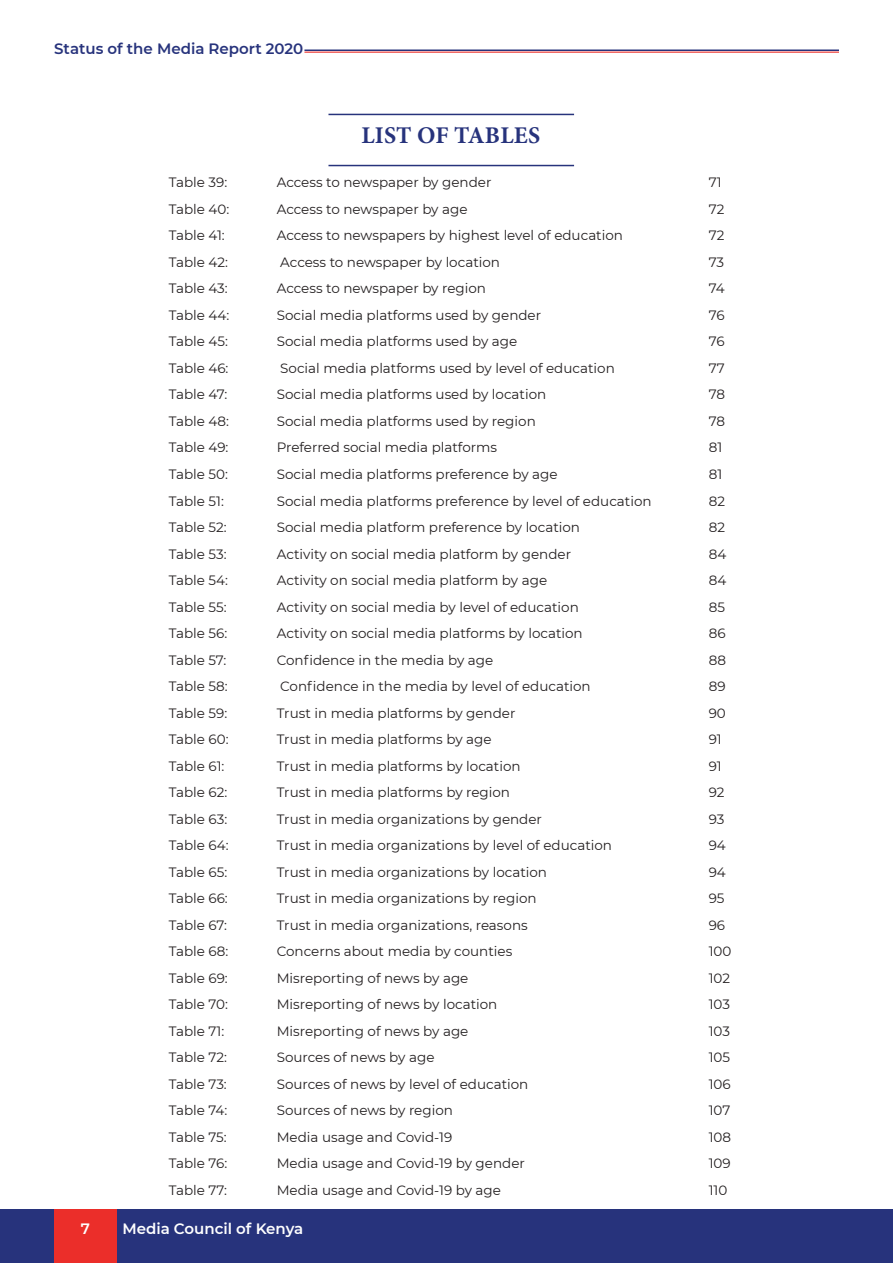
<style>
.page{position:relative;width:893px;height:1263px;background:#fff}
.page>*{position:absolute;margin:0;border:0;box-sizing:border-box;transform-origin:0 0}
.t1{font:700 24px "Minion Pro";letter-spacing:.01em;color:#27337c}
.t2{font:600 15px "Montserrat";color:#27337c}
.t3{font:600 15px "Montserrat";color:#fff}
.t4{font:13.5px "Montserrat";color:#231f20}
</style>
<div class="page">
<div style="left:0;top:1209px;width:893px;height:54px;background:#27337c"></div>
<div style="left:54px;top:1209px;width:63px;height:54px;background:#eb2e2a"></div>
<hr style="left:304px;top:50px;width:535px;height:1px;background:#27337c">
<hr style="left:304px;top:52px;width:535px;height:1px;background:#eb2e2a">
<hr style="left:328px;top:114px;width:246px;height:1px;background:#27337c">
<hr style="left:328px;top:165px;width:246px;height:1px;background:#27337c">
<p class="t2" style="left:54px;top:38px;width:251px">Status of the Media Report 2020</p>
<p class="t1" style="left:361px;top:118px;width:180px">LIST OF TABLES</p>
<p class="t4" style="left:169px;top:173px;width:60px">Table 39:</p>
<p class="t4" style="left:277px;top:173px;width:216px">Access to newspaper by gender</p>
<p class="t4" style="left:709px;top:173px;width:14px">71</p>
<p class="t4" style="left:169px;top:200px;width:62px">Table 40:</p>
<p class="t4" style="left:277px;top:200px;width:192px">Access to newspaper by age</p>
<p class="t4" style="left:709px;top:200px;width:17px">72</p>
<p class="t4" style="left:169px;top:226px;width:58px">Table 41:</p>
<p class="t4" style="left:277px;top:226px;width:348px">Access to newspapers by highest level of education</p>
<p class="t4" style="left:709px;top:226px;width:17px">72</p>
<p class="t4" style="left:169px;top:253px;width:61px">Table 42:</p>
<p class="t4" style="left:280px;top:253px;width:221px">Access to newspaper by location</p>
<p class="t4" style="left:709px;top:253px;width:17px">73</p>
<p class="t4" style="left:169px;top:279px;width:60px">Table 43:</p>
<p class="t4" style="left:277px;top:279px;width:211px">Access to newspaper by region</p>
<p class="t4" style="left:709px;top:279px;width:17px">74</p>
<p class="t4" style="left:169px;top:306px;width:62px">Table 44:</p>
<p class="t4" style="left:277px;top:306px;width:266px">Social media platforms used by gender</p>
<p class="t4" style="left:709px;top:306px;width:17px">76</p>
<p class="t4" style="left:169px;top:332px;width:61px">Table 45:</p>
<p class="t4" style="left:277px;top:332px;width:242px">Social media platforms used by age</p>
<p class="t4" style="left:709px;top:332px;width:17px">76</p>
<p class="t4" style="left:169px;top:359px;width:61px">Table 46:</p>
<p class="t4" style="left:280px;top:359px;width:336px">Social media platforms used by level of education</p>
<p class="t4" style="left:709px;top:359px;width:17px">77</p>
<p class="t4" style="left:169px;top:385px;width:60px">Table 47:</p>
<p class="t4" style="left:277px;top:385px;width:271px">Social media platforms used by location</p>
<p class="t4" style="left:709px;top:385px;width:18px">78</p>
<p class="t4" style="left:169px;top:412px;width:62px">Table 48:</p>
<p class="t4" style="left:277px;top:412px;width:261px">Social media platforms used by region</p>
<p class="t4" style="left:709px;top:412px;width:18px">78</p>
<p class="t4" style="left:169px;top:438px;width:61px">Table 49:</p>
<p class="t4" style="left:277px;top:438px;width:222px">Preferred social media platforms</p>
<p class="t4" style="left:709px;top:438px;width:15px">81</p>
<p class="t4" style="left:169px;top:465px;width:61px">Table 50:</p>
<p class="t4" style="left:277px;top:465px;width:282px">Social media platforms preference by age</p>
<p class="t4" style="left:709px;top:465px;width:15px">81</p>
<p class="t4" style="left:169px;top:491px;width:57px">Table 51:</p>
<p class="t4" style="left:277px;top:491px;width:376px">Social media platforms preference by level of education</p>
<p class="t4" style="left:709px;top:491px;width:18px">82</p>
<p class="t4" style="left:169px;top:518px;width:59px">Table 52:</p>
<p class="t4" style="left:277px;top:518px;width:305px">Social media platform preference by location</p>
<p class="t4" style="left:709px;top:518px;width:18px">82</p>
<p class="t4" style="left:169px;top:544px;width:59px">Table 53:</p>
<p class="t4" style="left:277px;top:544px;width:296px">Activity on social media platform by gender</p>
<p class="t4" style="left:709px;top:544px;width:19px">84</p>
<p class="t4" style="left:169px;top:571px;width:61px">Table 54:</p>
<p class="t4" style="left:277px;top:571px;width:272px">Activity on social media platform by age</p>
<p class="t4" style="left:709px;top:571px;width:19px">84</p>
<p class="t4" style="left:169px;top:597px;width:59px">Table 55:</p>
<p class="t4" style="left:277px;top:597px;width:304px">Activity on social media by level of education</p>
<p class="t4" style="left:709px;top:597px;width:18px">85</p>
<p class="t4" style="left:169px;top:624px;width:60px">Table 56:</p>
<p class="t4" style="left:277px;top:624px;width:308px">Activity on social media platforms by location</p>
<p class="t4" style="left:709px;top:624px;width:18px">86</p>
<p class="t4" style="left:169px;top:650px;width:59px">Table 57:</p>
<p class="t4" style="left:277px;top:650px;width:218px">Confidence in the media by age</p>
<p class="t4" style="left:709px;top:650px;width:19px">88</p>
<p class="t4" style="left:169px;top:677px;width:60px">Table 58:</p>
<p class="t4" style="left:280px;top:677px;width:312px">Confidence in the media by level of education</p>
<p class="t4" style="left:709px;top:677px;width:18px">89</p>
<p class="t4" style="left:169px;top:703px;width:60px">Table 59:</p>
<p class="t4" style="left:277px;top:703px;width:240px">Trust in media platforms by gender</p>
<p class="t4" style="left:709px;top:703px;width:19px">90</p>
<p class="t4" style="left:169px;top:730px;width:61px">Table 60:</p>
<p class="t4" style="left:277px;top:730px;width:216px">Trust in media platforms by age</p>
<p class="t4" style="left:709px;top:730px;width:15px">91</p>
<p class="t4" style="left:169px;top:756px;width:57px">Table 61:</p>
<p class="t4" style="left:277px;top:756px;width:245px">Trust in media platforms by location</p>
<p class="t4" style="left:709px;top:756px;width:15px">91</p>
<p class="t4" style="left:169px;top:783px;width:60px">Table 62:</p>
<p class="t4" style="left:277px;top:783px;width:235px">Trust in media platforms by region</p>
<p class="t4" style="left:709px;top:783px;width:17px">92</p>
<p class="t4" style="left:169px;top:809px;width:60px">Table 63:</p>
<p class="t4" style="left:277px;top:809px;width:267px">Trust in media organizations by gender</p>
<p class="t4" style="left:709px;top:809px;width:17px">93</p>
<p class="t4" style="left:169px;top:836px;width:61px">Table 64:</p>
<p class="t4" style="left:277px;top:836px;width:337px">Trust in media organizations by level of education</p>
<p class="t4" style="left:709px;top:836px;width:19px">94</p>
<p class="t4" style="left:169px;top:862px;width:60px">Table 65:</p>
<p class="t4" style="left:277px;top:862px;width:272px">Trust in media organizations by location</p>
<p class="t4" style="left:709px;top:862px;width:19px">94</p>
<p class="t4" style="left:169px;top:889px;width:61px">Table 66:</p>
<p class="t4" style="left:277px;top:889px;width:261px">Trust in media organizations by region</p>
<p class="t4" style="left:709px;top:889px;width:17px">95</p>
<p class="t4" style="left:169px;top:915px;width:60px">Table 67:</p>
<p class="t4" style="left:277px;top:915px;width:253px">Trust in media organizations, reasons</p>
<p class="t4" style="left:709px;top:915px;width:18px">96</p>
<p class="t4" style="left:169px;top:942px;width:61px">Table 68:</p>
<p class="t4" style="left:277px;top:942px;width:237px">Concerns about media by counties</p>
<p class="t4" style="left:709px;top:942px;width:24px">100</p>
<p class="t4" style="left:169px;top:968px;width:61px">Table 69:</p>
<p class="t4" style="left:277px;top:968px;width:193px">Misreporting of news by age</p>
<p class="t4" style="left:709px;top:968px;width:23px">102</p>
<p class="t4" style="left:169px;top:995px;width:61px">Table 70:</p>
<p class="t4" style="left:277px;top:995px;width:222px">Misreporting of news by location</p>
<p class="t4" style="left:709px;top:995px;width:23px">103</p>
<p class="t4" style="left:169px;top:1021px;width:57px">Table 71:</p>
<p class="t4" style="left:277px;top:1021px;width:193px">Misreporting of news by age</p>
<p class="t4" style="left:709px;top:1021px;width:23px">103</p>
<p class="t4" style="left:169px;top:1048px;width:60px">Table 72:</p>
<p class="t4" style="left:277px;top:1048px;width:159px">Sources of news by age</p>
<p class="t4" style="left:709px;top:1048px;width:23px">105</p>
<p class="t4" style="left:169px;top:1074px;width:60px">Table 73:</p>
<p class="t4" style="left:277px;top:1074px;width:253px">Sources of news by level of education</p>
<p class="t4" style="left:709px;top:1074px;width:24px">106</p>
<p class="t4" style="left:169px;top:1101px;width:60px">Table 74:</p>
<p class="t4" style="left:277px;top:1101px;width:178px">Sources of news by region</p>
<p class="t4" style="left:709px;top:1101px;width:23px">107</p>
<p class="t4" style="left:169px;top:1127px;width:59px">Table 75:</p>
<p class="t4" style="left:277px;top:1127px;width:177px">Media usage and Covid-19</p>
<p class="t4" style="left:709px;top:1127px;width:24px">108</p>
<p class="t4" style="left:169px;top:1154px;width:60px">Table 76:</p>
<p class="t4" style="left:277px;top:1154px;width:250px">Media usage and Covid-19 by gender</p>
<p class="t4" style="left:709px;top:1154px;width:24px">109</p>
<p class="t4" style="left:169px;top:1180px;width:60px">Table 77:</p>
<p class="t4" style="left:277px;top:1180px;width:226px">Media usage and Covid-19 by age</p>
<p class="t4" style="left:709px;top:1180px;width:20px">110</p>
<p class="t3" style="left:81px;top:1218px;width:11px">7</p>
<p class="t3" style="left:122px;top:1218px;width:182px">Media Council of Kenya</p>
</div>
